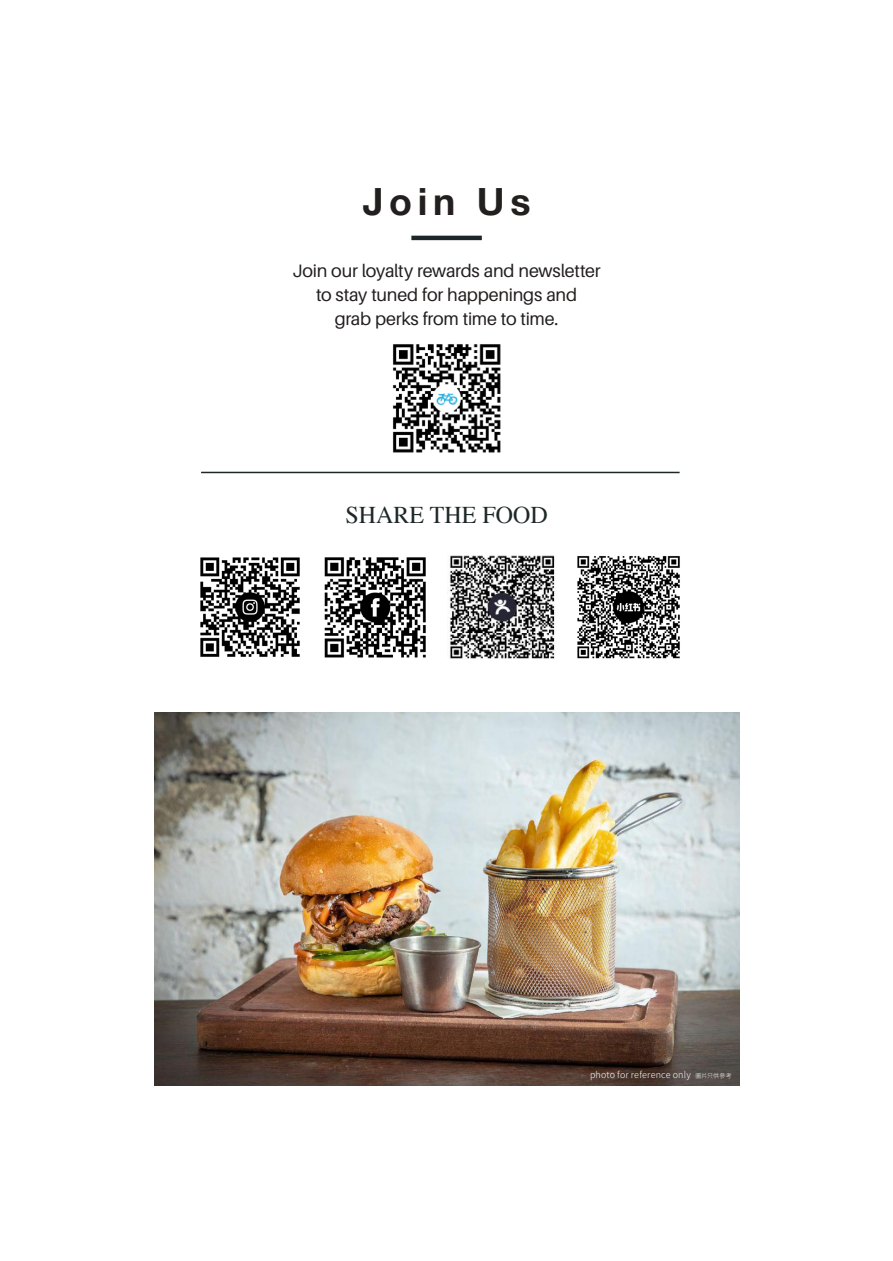
<style>
.page{position:relative;width:893px;height:1261px;background:#fff}
.page>*{position:absolute;margin:0;border:0;box-sizing:border-box;transform-origin:0 0}
.t1{font:700 37.5px "Helvetica Neue";letter-spacing:.15em;color:#241f1f}
.t2{font:24px "Times";color:#1e2728}
.t3{font:18px/24px "Aileron";letter-spacing:-.02em;color:#241f1f;text-align:center}
.t4{font:300 9px "Noto Sans TC";letter-spacing:.02em;color:#fff}
.s1{font-size:6px}
</style>
<div class="page">
<img style="left:155px;top:712px;width:584px;height:374px">
<hr style="left:411px;top:236px;width:71px;height:4px;background:#1e2728">
<hr style="left:201px;top:472px;width:478px;height:1px;background:#1e2728">
<img style="left:200px;top:557px;width:100px;height:100px">
<img style="left:449px;top:555px;width:106px;height:103px">
<img style="left:324px;top:557px;width:102px;height:101px">
<img style="left:577px;top:556px;width:103px;height:102px">
<img style="left:392px;top:344px;width:109px;height:109px">
<h1 class="t1" style="left:362px;top:172px;width:169px">Join Us</h1>
<p class="t3" style="left:292px;top:259px;width:310px">Join our loyalty rewards and newsletter to stay tuned for happenings and<br>grab perks from time to time.</p>
<h2 class="t2" style="left:345px;top:492px;width:204px">SHARE THE FOOD</h2>
<p class="t4" style="left:590px;top:1070px;width:143px">photo for reference only <span class="s1">圖片只供參考</span></p>
</div>
